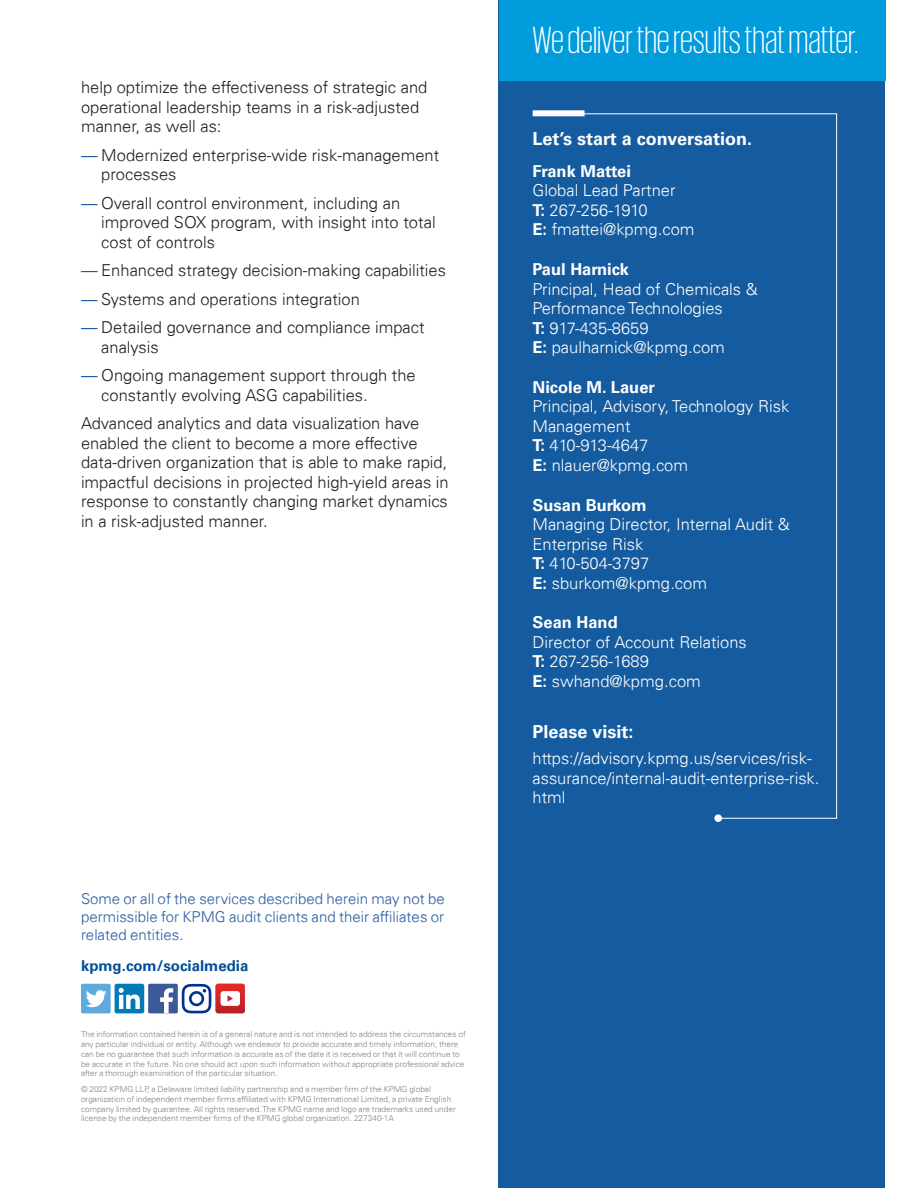
<style>
.page{position:relative;width:918px;height:1188px;background:#fff}
.page>*{position:absolute;margin:0;border:0;box-sizing:border-box;transform-origin:0 0}
.t1{font:300 38.7px "KPMG";color:#fff}
.t2{font:700 18px "Univers 65";color:#fff}
.t3{font:300 16.5px/19.5px "Univers 45";color:#231f20}
.t4{font:300 16.5px/19.5px "Univers 45";color:#fff}
.t5{font:700 16.5px "Univers 65";color:#fff}
.t6{font:300 15px/18px "Univers 45";color:#285da3;text-align:justify}
.t7{font:700 15px "Univers 65";color:#014d97}
.t8{font:300 8.25px/9.8px "Univers 45";color:#808285}
.s1{color:#014d97}
.s2{font-family:"Univers 65";font-weight:700}
</style>
<div class="page">
<div style="left:499px;top:0;width:386px;height:1188px;background:#155b9f"></div>
<div style="left:499px;top:0;width:386px;height:81px;background:#009cdc"></div>
<svg style="left:532px;top:113px;width:305px;height:706px"></svg>
<div style="left:533px;top:110px;width:52px;height:6px;background:#fff"></div>
<div style="left:714px;top:814px;width:8px;height:8px;background:#fff;border-radius:50%"></div>
<div style="left:115px;top:984px;width:29px;height:29px;background:#007bb6;border-radius:2px"></div>
<svg style="left:119px;top:988px;width:21px;height:21px"></svg>
<div style="left:148px;top:984px;width:30px;height:29px;background:#3c5a99;border-radius:2px"></div>
<svg style="left:160px;top:988px;width:13px;height:25px"></svg>
<div style="left:81px;top:984px;width:30px;height:29px;background:#5ea9dd;border-radius:2px"></div>
<svg style="left:86px;top:990px;width:21px;height:17px"></svg>
<svg style="left:182px;top:984px;width:63px;height:29px"></svg>
<h3 class="t3" style="left:81px;top:78px;width:348px">help optimize the effectiveness of strategic and operational leadership teams in a risk-adjusted manner, as well as:</h3>
<h3 class="t3" style="left:101px;top:145px;width:340px;text-indent:-20px"><span class="s1">—</span> Modernized enterprise-wide risk-management processes</h3>
<h3 class="t3" style="left:101px;top:193px;width:336px;text-indent:-20px"><span class="s1">—</span> Overall control environment, including an improved SOX program, with insight into total cost of controls</h3>
<h3 class="t3" style="left:81px;top:261px;width:367px"><span class="s1">—</span> Enhanced strategy decision-making capabilities</h3>
<h3 class="t3" style="left:81px;top:289px;width:280px"><span class="s1">—</span> Systems and operations integration</h3>
<h3 class="t3" style="left:101px;top:318px;width:325px;text-indent:-20px"><span class="s1">—</span> Detailed governance and compliance impact analysis</h3>
<h3 class="t3" style="left:101px;top:366px;width:316px;text-indent:-20px"><span class="s1">—</span> Ongoing management support through the constantly evolving ASG capabilities.</h3>
<p class="t3" style="left:81px;top:414px;width:369px">Advanced analytics and data visualization have enabled the client to become a more effective data-driven organization that is able to make rapid, impactful decisions in projected high-yield areas in response to constantly changing market dynamics in a risk-adjusted manner.</p>
<h3 class="t6" style="left:81px;top:890px;width:365px">Some or all of the services described herein may not be permissible for KPMG audit clients and their affiliates or related entities.</h3>
<h3 class="t7" style="left:81px;top:957px;width:169px">kpmg.com/socialmedia</h3>
<p class="t8" style="left:81px;top:1030px;width:386px">The information contained herein is of a general nature and is not intended to address the circumstances of any particular individual or entity. Although we endeavor to provide accurate and timely information, there can be no guarantee that such information is accurate as of the date it is received or that it will continue to be accurate in the future. No one should act upon such information without appropriate professional advice after a thorough examination of the particular situation.</p>
<p class="t8" style="left:81px;top:1084px;width:376px">© 2022 KPMG LLP, a Delaware limited liability partnership and a member firm of the KPMG global organization of independent member firms affiliated with KPMG International Limited, a private English company limited by guarantee. All rights reserved. The KPMG name and logo are trademarks used under license by the independent member firms of the KPMG global organization. 227340-1A</p>
<h1 class="t1" style="left:532px;top:21px;width:328px">We deliver the results that matter.</h1>
<h2 class="t2" style="left:532px;top:128px;width:221px">Let’s start a conversation.</h2>
<h3 class="t5" style="left:532px;top:161px;width:100px">Frank Mattei</h3>
<h3 class="t4" style="left:532px;top:181px;width:164px">Global Lead Partner<br><span class="s2">T:</span> 267-256-1910<br><span class="s2">E:</span> fmattei@kpmg.com</h3>
<h3 class="t5" style="left:532px;top:260px;width:98px">Paul Harnick</h3>
<h3 class="t4" style="left:532px;top:279px;width:227px">Principal, Head of Chemicals &amp;<br>Performance Technologies<br><span class="s2">T:</span> 917-435-8659<br><span class="s2">E:</span> paulharnick@kpmg.com</h3>
<h3 class="t5" style="left:532px;top:377px;width:124px">Nicole M. Lauer</h3>
<h3 class="t4" style="left:532px;top:397px;width:258px">Principal, Advisory, Technology Risk<br>Management<br><span class="s2">T:</span> 410-913-4647<br><span class="s2">E:</span> nlauer@kpmg.com</h3>
<h3 class="t5" style="left:532px;top:495px;width:116px">Susan Burkom</h3>
<h3 class="t4" style="left:532px;top:515px;width:259px">Managing Director, Internal Audit &amp;<br>Enterprise Risk<br><span class="s2">T:</span> 410-504-3797<br><span class="s2">E:</span> sburkom@kpmg.com</h3>
<h3 class="t5" style="left:532px;top:613px;width:87px">Sean Hand</h3>
<h3 class="t4" style="left:532px;top:632px;width:216px">Director of Account Relations<br><span class="s2">T:</span> 267-256-1689<br><span class="s2">E:</span> swhand@kpmg.com</h3>
<h2 class="t2" style="left:532px;top:721px;width:103px">Please visit:</h2>
<h3 class="t4" style="left:532px;top:749px;width:288px">https://advisory.kpmg.us/services/risk&shy;assurance/internal-audit-enterprise-risk. html</h3>
</div>
